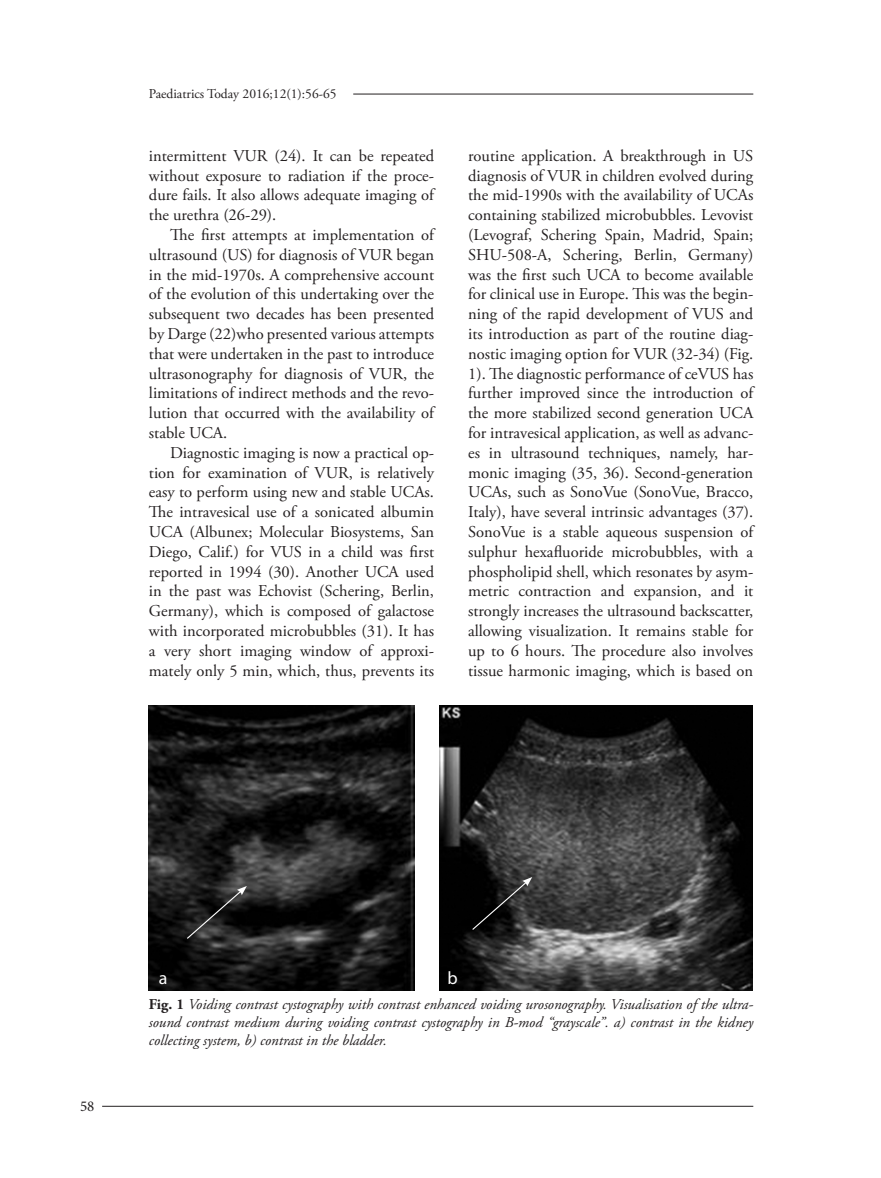
<style>
.page{position:relative;width:881px;height:1178px;background:#fff}
.page>*{position:absolute;margin:0;border:0;box-sizing:border-box;transform-origin:0 0}
.t1{font:18px "Myriad Pro";color:#fff}
.t2{font:16.5px/19.8px "Adobe Garamond Pro";color:#231f20;text-align:justify}
.t3{font:italic 15px/18px "Adobe Garamond Pro";color:#231f20;text-align:justify}
.t4{font:15px "Minion Pro";color:#231f20}
.t5{font:13.5px "Adobe Garamond Pro";color:#231f20}
.s1{font-weight:700;font-style:normal}
</style>
<div class="page">
<hr style="left:353px;top:94px;width:400px;height:1px;background:#231f20">
<hr style="left:102px;top:1106px;width:651px;height:1px;background:#231f20">
<img style="left:149px;top:706px;width:265px;height:285px">
<img style="left:439px;top:706px;width:313px;height:285px">
<svg style="left:185px;top:886px;width:62px;height:54px"></svg>
<svg style="left:471px;top:877px;width:61px;height:54px"></svg>
<p class="t5" style="left:149px;top:86px;width:189px">Paediatrics Today 2016;12(1):56-65</p>
<p class="t2" style="left:149px;top:146px;width:286px">intermittent VUR (24). It can be repeated without exposure to radiation if the proce&shy;dure fails. It also allows adequate imaging of the urethra (26-29).</p>
<p class="t2" style="left:149px;top:225px;width:286px;text-indent:21px">The first attempts at implementation of ultrasound (US) for diagnosis of VUR began in the mid-1970s. A comprehensive account of the evolution of this undertaking over the subsequent two decades has been presented by Darge (22)who presented various attempts that were undertaken in the past to introduce ultrasonography for diagnosis of VUR, the limitations of indirect methods and the revo&shy;lution that occurred with the availability of stable UCA.</p>
<p class="t2" style="left:149px;top:443px;width:286px;text-indent:21px">Diagnostic imaging is now a practical op&shy;tion for examination of VUR, is relatively easy to perform using new and stable UCAs.<br>The intravesical use of a sonicated albumin UCA (Albunex; Molecular Biosystems, San Diego, Calif.) for VUS in a child was first reported in 1994 (30). Another UCA used in the past was Echovist (Schering, Berlin, Germany), which is composed of galactose with incorporated microbubbles (31). It has a very short imaging window of approxi&shy;mately only 5 min, which, thus, prevents its</p>
<p class="t2" style="left:468px;top:146px;width:286px">routine application. A breakthrough in US diagnosis of VUR in children evolved during the mid-1990s with the availability of UCAs containing stabilized microbubbles. Levovist (Levograf, Schering Spain, Madrid, Spain; SHU-508-A, Schering, Berlin, Germany) was the first such UCA to become available for clinical use in Europe. This was the begin&shy;ning of the rapid development of VUS and its introduction as part of the routine diag&shy;nostic imaging option for VUR (32-34) (Fig.<br>1). The diagnostic performance of ceVUS has further improved since the introduction of the more stabilized second generation UCA for intravesical application, as well as advanc&shy;es in ultrasound techniques, namely, har&shy;monic imaging (35, 36). Second-generation UCAs, such as SonoVue (SonoVue, Bracco, Italy), have several intrinsic advantages (37).<br>SonoVue is a stable aqueous suspension of sulphur hexafluoride microbubbles, with a phospholipid shell, which resonates by asym&shy;metric contraction and expansion, and it strongly increases the ultrasound backscatter, allowing visualization. It remains stable for up to 6 hours. The procedure also involves tissue harmonic imaging, which is based on</p>
<p class="t4" style="left:80px;top:1096px;width:16px">58</p>
<p class="t1" style="left:159px;top:967px;width:10px">a</p>
<p class="t1" style="left:447px;top:967px;width:12px">b</p>
<p class="t3" style="left:149px;top:995px;width:605px"><span class="s1">Fig. 1</span> Voiding contrast cystography with contrast enhanced voiding urosonography. Visualisation of the ultra&shy;sound contrast medium during voiding contrast cystography in B-mod “grayscale”. a) contrast in the kidney collecting system, b) contrast in the bladder.</p>
</div>
